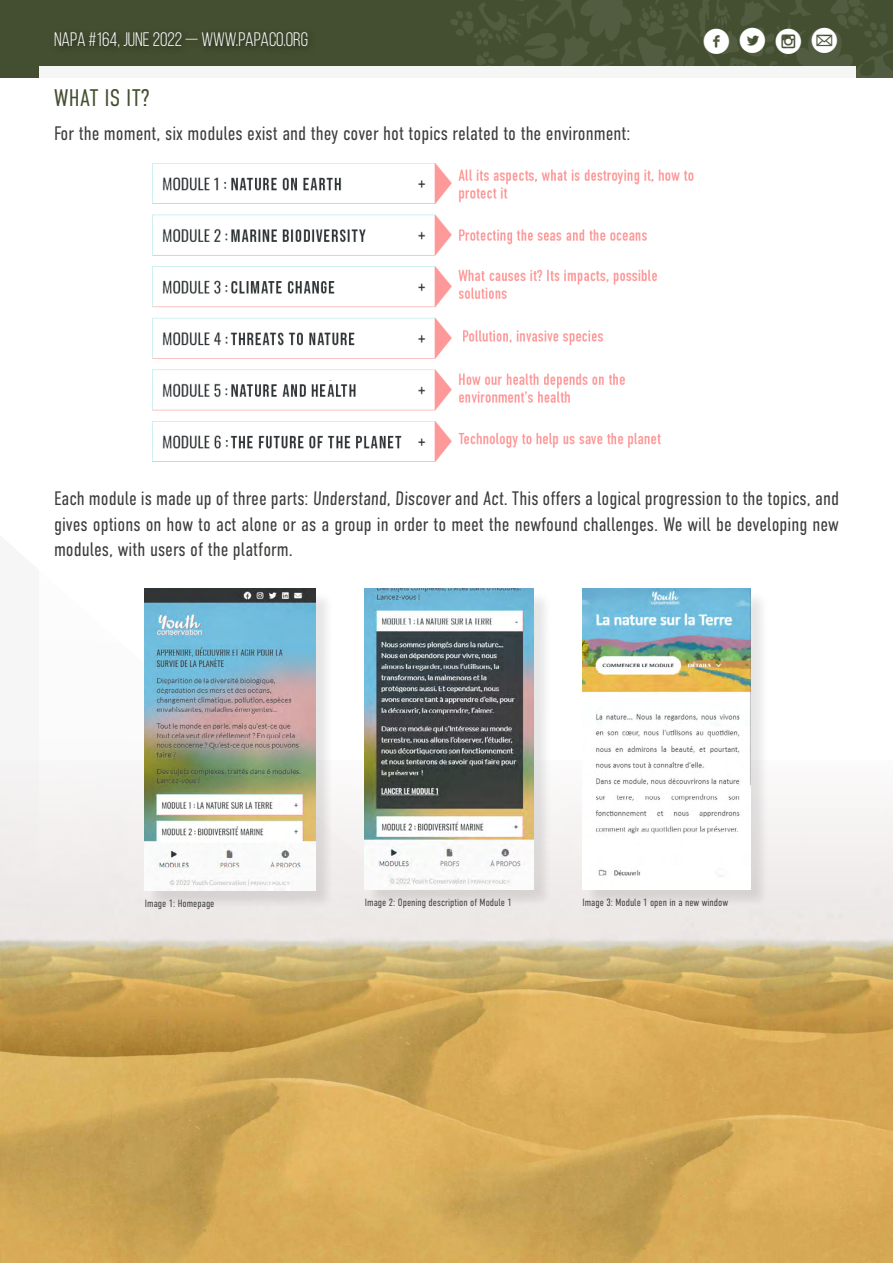
<style>
.page{position:relative;width:893px;height:1263px;background:#fff}
.page>*{position:absolute;margin:0;border:0;box-sizing:border-box;transform-origin:0 0}
.t1{font:36px "Socialico";color:#fff}
.t2{font:300 24px "DIN Condensed";letter-spacing:.01em;color:#444f30}
.t3{font:300 19.5px/25.5px "DIN Condensed";color:#3c3c3b;text-align:justify}
.t4{font:19.5px "Bebas Neue";color:#fff}
.t5{font:300 10.5px "DIN Condensed";color:#424242}
.s1{font-family:"Socialico Plus Plus"}
</style>
<div class="page">
<div style="left:0;top:0;width:893px;height:77px;background:#444f31"></div>
<div style="left:49px;top:26px;width:268px;height:30px;background:#404a2e"></div>
<div style="left:39px;top:66px;width:817px;height:1005px;background:#fff"></div>
<img style="left:450px;top:0;width:443px;height:78px">
<img style="left:1px;top:761px;width:892px;height:502px">
<div style="left:148px;top:591px;width:186px;height:319px;background:#000;opacity:.1"></div>
<img style="left:145px;top:589px;width:170px;height:302px">
<div style="left:367px;top:591px;width:185px;height:317px;background:#000;opacity:.1"></div>
<img style="left:365px;top:589px;width:169px;height:300px">
<div style="left:585px;top:591px;width:184px;height:317px;background:#000;opacity:.1"></div>
<img style="left:582px;top:589px;width:169px;height:300px">
<img style="left:152px;top:164px;width:542px;height:297px">
<p class="t4" style="left:54px;top:29px;width:256px">NAPA #164, JUNE 2022 — WWW.PAPACO.ORG</p>
<h1 class="t1" style="left:702px;top:20px;width:138px">fl<span class="s1">im</span></h1>
<p class="t2" style="left:54px;top:84px;width:97px">WHAT IS IT?</p>
<p class="t3" style="left:54px;top:120px;width:578px">For the moment, six modules exist and they cover hot topics related to the environment:</p>
<p class="t3" style="left:54px;top:486px;width:786px">Each module is made up of three parts: Understand, Discover and Act. This offers a logical progression to the topics, and gives options on how to act alone or as a group in order to meet the newfound challenges. We will be developing new modules, with users of the platform.</p>
<p class="t5" style="left:145px;top:898px;width:71px">Image 1: Homepage</p>
<p class="t5" style="left:365px;top:897px;width:148px">Image 2: Opening description of Module 1</p>
<p class="t5" style="left:582px;top:897px;width:147px">Image 3: Module 1 open in a new window</p>
</div>
